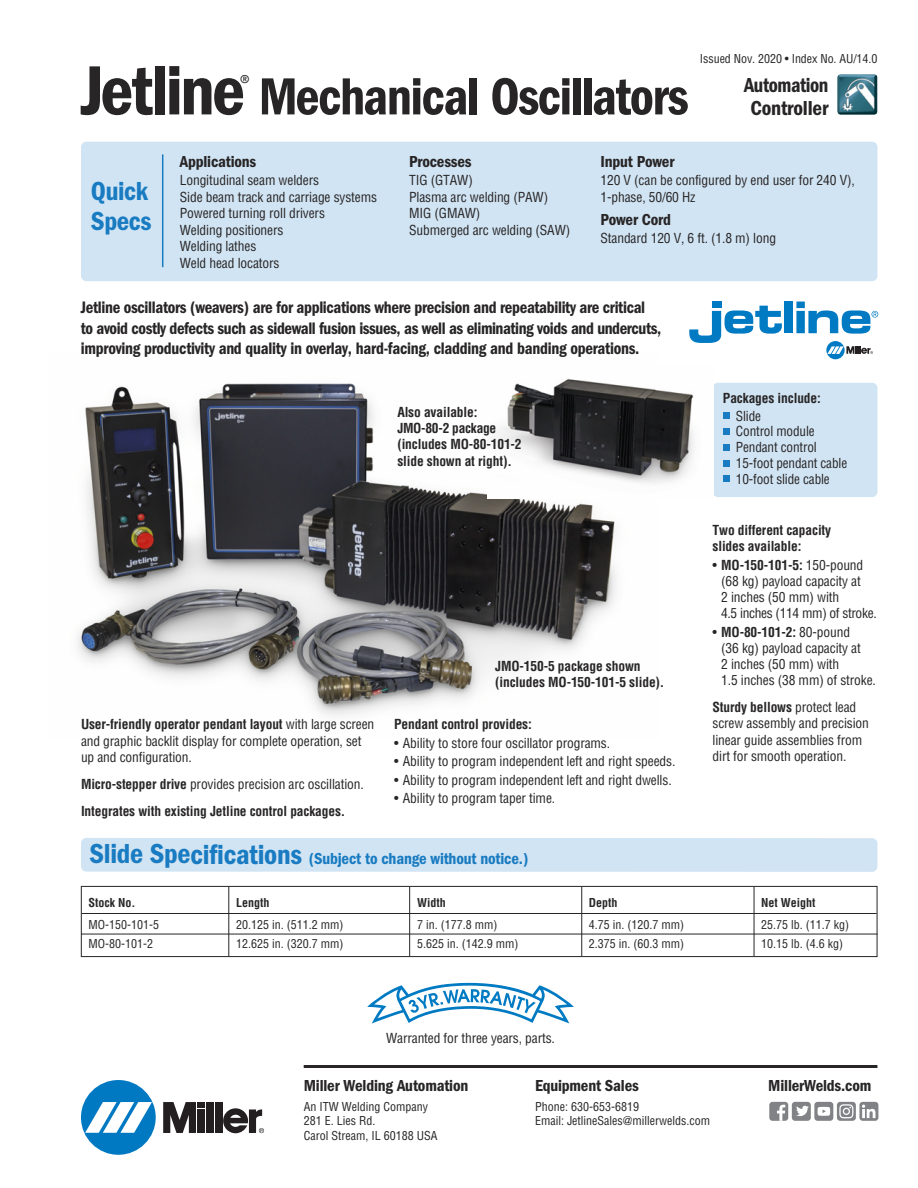
<style>
.page{position:relative;width:918px;height:1188px;background:#fff}
.page>*{position:absolute;margin:0;border:0;box-sizing:border-box;transform-origin:0 0}
.t1{font:72px "ITC Franklin Gothic Std Dm Cd";letter-spacing:-.035em;color:#272526}
.t2{font:54px "ITC Franklin Gothic Std Dm Cd";letter-spacing:-.025em;color:#272526}
.t3{font:27px/30px "ITC Franklin Gothic Std Dm Cd";letter-spacing:-.015em;color:#197bc1}
.t4{font:21px/22.5px "ITC Franklin Gothic Std Dm Cd";letter-spacing:-.015em;color:#272526;text-align:center;scale:.95 1}
.t5{font:condensed 21px "ITC Franklin Gothic Std";color:#272526}
.t6{font:17.25px/20.7px "ITC Franklin Gothic Std Dm Cd";letter-spacing:-.02em;color:#272526;scale:.96 1}
.t7{font:16.5px "ITC Franklin Gothic Std Dm Cd";letter-spacing:-.01em;color:#272526}
.t8{font:16.5px "ITC Franklin Gothic Std Dm Cd";letter-spacing:-.01em;color:#197bc1}
.t9{font:condensed 13.5px/16.2px "Helvetica";letter-spacing:-.01em;color:#272526}
.t10{font:700 condensed 13.5px/16.2px "Helvetica";letter-spacing:-.01em;color:#272526}
.t11{font:condensed 12px/19.4px "Helvetica";color:#272526}
.t12{font:700 condensed 12px "Helvetica";color:#272526}
.s1{font-weight:700}
.s2{font-weight:400}
.s3{font-size:28.5px}
</style>
<div class="page">
<img style="left:77px;top:383px;width:540px;height:333px">
<hr style="left:304px;top:1065px;width:573px;height:3px;background:#272526">
<svg style="left:367px;top:983px;width:207px;height:40px"></svg>
<div style="left:81px;top:142px;width:796px;height:139px;background:#d1e4f3;border-radius:5px"></div>
<hr style="left:162px;top:154px;width:1px;height:113px;background:#197bc1">
<img style="left:837px;top:74px;width:41px;height:41px;border-radius:3px">
<div style="left:81px;top:1080px;width:75px;height:75px;background:#0079c2;border-radius:50%"></div>
<svg style="left:85px;top:1102px;width:67px;height:31px"></svg>
<div style="left:206px;top:1102px;width:8px;height:31px;background:#231f20"></div>
<div style="left:215px;top:1102px;width:7px;height:31px;background:#231f20"></div>
<div style="left:198px;top:1102px;width:7px;height:6px;background:#231f20"></div>
<div style="left:198px;top:1109px;width:7px;height:24px;background:#231f20"></div>
<svg style="left:163px;top:1102px;width:33px;height:31px"></svg>
<svg style="left:223px;top:1108px;width:41px;height:25px"></svg>
<div style="left:859px;top:1102px;width:19px;height:19px;background:#808285;border-radius:3px"></div>
<svg style="left:862px;top:1105px;width:13px;height:13px"></svg>
<div style="left:792px;top:1102px;width:19px;height:19px;background:#808285;border-radius:3px"></div>
<svg style="left:796px;top:1106px;width:13px;height:10px"></svg>
<div style="left:814px;top:1102px;width:19px;height:19px;background:#808285;border-radius:3px"></div>
<svg style="left:818px;top:1107px;width:12px;height:9px"></svg>
<div style="left:769px;top:1102px;width:19px;height:19px;background:#808285;border-radius:3px"></div>
<svg style="left:777px;top:1105px;width:8px;height:16px"></svg>
<svg style="left:837px;top:1102px;width:19px;height:19px"></svg>
<svg style="left:839px;top:1104px;width:14px;height:14px"></svg>
<svg style="left:826px;top:341px;width:19px;height:18px"></svg>
<svg style="left:827px;top:346px;width:46px;height:8px"></svg>
<div style="left:712px;top:302px;width:9px;height:6px;background:#007ac2"></div>
<svg style="left:689px;top:306px;width:93px;height:37px"></svg>
<div style="left:785px;top:302px;width:8px;height:31px;background:#007ac2"></div>
<svg style="left:796px;top:302px;width:82px;height:32px"></svg>
<div style="left:713px;top:383px;width:165px;height:114px;background:#d1e4f3;border-radius:5px"></div>
<div style="left:723px;top:444px;width:6px;height:7px;background:#197bc1"></div>
<svg style="left:723px;top:413px;width:6px;height:6px"></svg>
<div style="left:723px;top:428px;width:6px;height:7px;background:#197bc1"></div>
<svg style="left:723px;top:460px;width:6px;height:6px"></svg>
<svg style="left:723px;top:476px;width:6px;height:6px"></svg>
<div style="left:81px;top:886px;width:796px;height:71px;border:1px solid #272526"></div>
<hr style="left:228px;top:887px;width:1px;height:69px;background:#272526">
<hr style="left:409px;top:887px;width:1px;height:69px;background:#272526">
<hr style="left:581px;top:887px;width:1px;height:69px;background:#272526">
<hr style="left:82px;top:913px;width:795px;height:1px;background:#272526">
<hr style="left:81px;top:934px;width:796px;height:1px;background:#272526">
<div style="left:81px;top:838px;width:796px;height:34px;background:#d1e4f3;border-radius:5px"></div>
<hr style="left:754px;top:887px;width:1px;height:69px;background:#272526">
<img style="left:487px;top:379px;width:227px;height:120px">
<h1 class="t1" style="left:81px;top:66px;width:166px">Jetline</h1>
<h3 class="t5" style="left:240px;top:69px;width:12px">®</h3>
<h2 class="t2" style="left:259px;top:78px;width:432px">Mechanical Oscillators</h2>
<p class="t11" style="left:700px;top:50px;width:179px">Issued Nov. 2020 • Index No. AU/14.0</p>
<h3 class="t4" style="left:744px;top:76px;width:90px">Automation<br>Controller</h3>
<h3 class="t3" style="left:91px;top:179px;width:62px">Quick<br>Specs</h3>
<p class="t7" style="left:180px;top:156px;width:78px">Applications</p>
<p class="t9" style="left:180px;top:173px;width:199px">Longitudinal seam welders<br>Side beam track and carriage systems<br>Powered turning roll drivers<br>Welding positioners<br>Welding lathes<br>Weld head locators</p>
<p class="t7" style="left:409px;top:156px;width:64px">Processes</p>
<p class="t9" style="left:409px;top:173px;width:163px">TIG (GTAW)<br>Plasma arc welding (PAW)<br>MIG (GMAW)<br>Submerged arc welding (SAW)</p>
<p class="t7" style="left:601px;top:156px;width:75px">Input Power</p>
<p class="t9" style="left:601px;top:173px;width:256px">120 V (can be configured by end user for 240 V),<br>1-phase, 50/60 Hz</p>
<p class="t7" style="left:601px;top:214px;width:72px">Power Cord</p>
<p class="t9" style="left:601px;top:231px;width:177px">Standard 120 V, 6 ft. (1.8 m) long</p>
<p class="t6" style="left:81px;top:298px;width:606px">Jetline oscillators (weavers) are for applications where precision and repeatability are critical to avoid costly defects such as sidewall fusion issues, as well as eliminating voids and undercuts, improving productivity and quality in overlay, hard-facing, cladding and banding operations.</p>
<p class="t10" style="left:397px;top:405px;width:126px">Also available:<br>JMO-80-2 package (includes MO-80-101-2 slide shown at right).</p>
<p class="t9" style="left:81px;top:718px;width:295px"><span class="s1">User-friendly operator pendant layout</span> with large screen and graphic backlit display for complete operation, set up and configuration.</p>
<p class="t10" style="left:81px;top:772px;width:284px;line-height:27px">Micro-stepper drive <span class="s2">provides precision arc oscillation.<br></span>Integrates with existing Jetline control packages.</p>
<p class="t10" style="left:495px;top:659px;width:171px">JMO-150-5 package shown (includes MO-150-101-5 slide).</p>
<p class="t10" style="left:394px;top:718px;width:139px">Pendant control provides:</p>
<p class="t9" style="left:394px;top:736px;width:218px">• Ability to store four oscillator programs.</p>
<p class="t9" style="left:394px;top:754px;width:283px">• Ability to program independent left and right speeds.</p>
<p class="t9" style="left:394px;top:773px;width:279px">• Ability to program independent left and right dwells.</p>
<p class="t9" style="left:394px;top:791px;width:163px">• Ability to program taper time.</p>
<p class="t8" style="left:90px;top:853px;width:440px"><span class="s3">Slide Specifications</span> (Subject to change without notice.)</p>
<p class="t12" style="left:89px;top:898px;width:48px">Stock No.</p>
<p class="t11" style="left:89px;top:916px;width:72px">MO-150-101-5<br>MO-80-101-2</p>
<p class="t12" style="left:236px;top:898px;width:35px">Length</p>
<p class="t11" style="left:236px;top:916px;width:109px">20.125 in. (511.2 mm)<br>12.625 in. (320.7 mm)</p>
<p class="t12" style="left:417px;top:898px;width:30px">Width</p>
<p class="t11" style="left:417px;top:916px;width:103px">7 in. (177.8 mm)<br>5.625 in. (142.9 mm)</p>
<p class="t12" style="left:589px;top:898px;width:30px">Depth</p>
<p class="t11" style="left:589px;top:916px;width:97px">4.75 in. (120.7 mm)<br>2.375 in. (60.3 mm)</p>
<p class="t10" style="left:723px;top:391px;width:99px">Packages include:</p>
<p class="t9" style="left:736px;top:409px;width:113px;line-height:15.8px">Slide<br>Control module<br>Pendant control<br>15-foot pendant cable<br>10-foot slide cable</p>
<p class="t10" style="left:713px;top:523px;width:120px">Two different capacity slides available:</p>
<p class="t9" style="left:721px;top:558px;width:157px;text-indent:-9px">• <span class="s1">MO-150-101-5:</span> 150-pound (68 kg) payload capacity at<br>2 inches (50 mm) with<br>4.5 inches (114 mm) of stroke.</p>
<p class="t9" style="left:721px;top:625px;width:156px;text-indent:-9px">• <span class="s1">MO-80-101-2:</span> 80-pound<br>(36 kg) payload capacity at<br>2 inches (50 mm) with<br>1.5 inches (38 mm) of stroke.</p>
<p class="t9" style="left:713px;top:700px;width:158px"><span class="s1">Sturdy bellows</span> protect lead screw assembly and precision linear guide assemblies from dirt for smooth operation.</p>
<p class="t12" style="left:761px;top:898px;width:56px">Net Weight</p>
<p class="t11" style="left:761px;top:916px;width:89px">25.75 lb. (11.7 kg)<br>10.15 lb. (4.6 kg)</p>
<p class="t9" style="left:386px;top:1032px;width:170px">Warranted for three years, parts.</p>
<p class="t7" style="left:304px;top:1080px;width:166px">Miller Welding Automation</p>
<p class="t11" style="left:304px;top:1100px;width:135px;line-height:14.4px">An ITW Welding Company<br>281 E. Lies Rd.<br>Carol Stream, IL 60188 USA</p>
<p class="t7" style="left:535px;top:1080px;width:105px">Equipment Sales</p>
<p class="t7" style="left:768px;top:1080px;width:105px">MillerWelds.com</p>
<p class="t11" style="left:535px;top:1100px;width:177px;line-height:14.4px">Phone: 630-653-6819<br>Email: JetlineSales@millerwelds.com</p>
</div>
